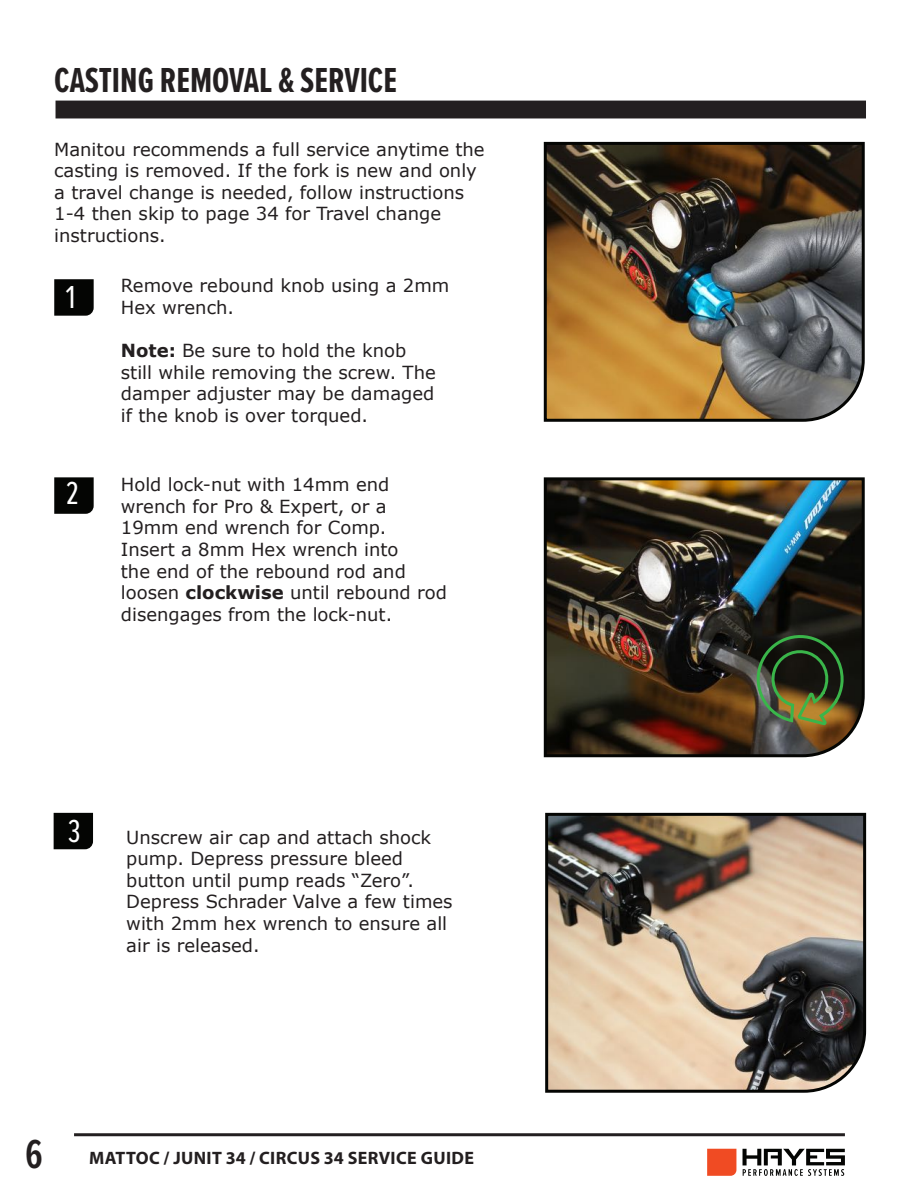
<style>
.page{position:relative;width:919px;height:1189px;background:#fff}
.page>*{position:absolute;margin:0;border:0;box-sizing:border-box;transform-origin:0 0}
.t1{font:600 42px "Proxima Nova Ex Cn";color:#231f20}
.t2{font:700 36px "Proxima Nova Ex Cn";color:#231f20}
.t3{font:33px "Proxima Nova Ex Cn";color:#fff}
.t4{font:18px/21.6px "Verdana";color:#231f20}
.t5{font:700 18px "Myriad Pro";letter-spacing:.02em;color:#231f20}
.s1{font-weight:700}
</style>
<div class="page">
<hr style="left:74px;top:1133px;width:770px;height:3px;background:#231f20">
<svg style="left:707px;top:1148px;width:29px;height:27px"></svg>
<svg style="left:742px;top:1148px;width:102px;height:27px"></svg>
<svg style="left:54px;top:279px;width:40px;height:37px"></svg>
<div style="left:56px;top:101px;width:809px;height:17px;background:#231f20"></div>
<img style="left:543px;top:141px;width:322px;height:281px">
<img style="left:543px;top:477px;width:322px;height:281px">
<svg style="left:54px;top:477px;width:40px;height:37px"></svg>
<svg style="left:54px;top:812px;width:39px;height:37px"></svg>
<svg style="left:752px;top:630px;width:93px;height:97px;background:#3c4626"></svg>
<img style="left:545px;top:812px;width:322px;height:281px">
<h2 class="t2" style="left:54px;top:54px;width:344px">CASTING REMOVAL &amp; SERVICE</h2>
<p class="t4" style="left:54px;top:138px;width:432px">Manitou recommends a full service anytime the casting is removed. If the fork is new and only a travel change is needed, follow instructions 1-4 then skip to page 34 for Travel change instructions.</p>
<h3 class="t3" style="left:66px;top:279px;width:11px">1</h3>
<p class="t4" style="left:121px;top:274px;width:330px">Remove rebound knob using a 2mm<br>Hex wrench.</p>
<p class="t4" style="left:121px;top:339px;width:316px"><span class="s1">Note:</span> Be sure to hold the knob still while removing the screw. The damper adjuster may be damaged if the knob is over torqued.</p>
<h3 class="t3" style="left:66px;top:474px;width:14px">2</h3>
<p class="t4" style="left:121px;top:473px;width:327px">Hold lock-nut with 14mm end wrench for Pro &amp; Expert, or a<br>19mm end wrench for Comp.<br>Insert a 8mm Hex wrench into<br>the end of the rebound rod and loosen <span class="s1">clockwise</span> until rebound rod disengages from the lock-nut.</p>
<h3 class="t3" style="left:68px;top:812px;width:14px">3</h3>
<p class="t4" style="left:126px;top:825px;width:328px">Unscrew air cap and attach shock pump. Depress pressure bleed button until pump reads “Zero”.<br>Depress Schrader Valve a few times with 2mm hex wrench to ensure all air is released.</p>
<h1 class="t1" style="left:25px;top:1130px;width:19px">6</h1>
<p class="t5" style="left:89px;top:1146px;width:386px">MATTOC / JUNIT 34 / CIRCUS 34 SERVICE GUIDE</p>
</div>
